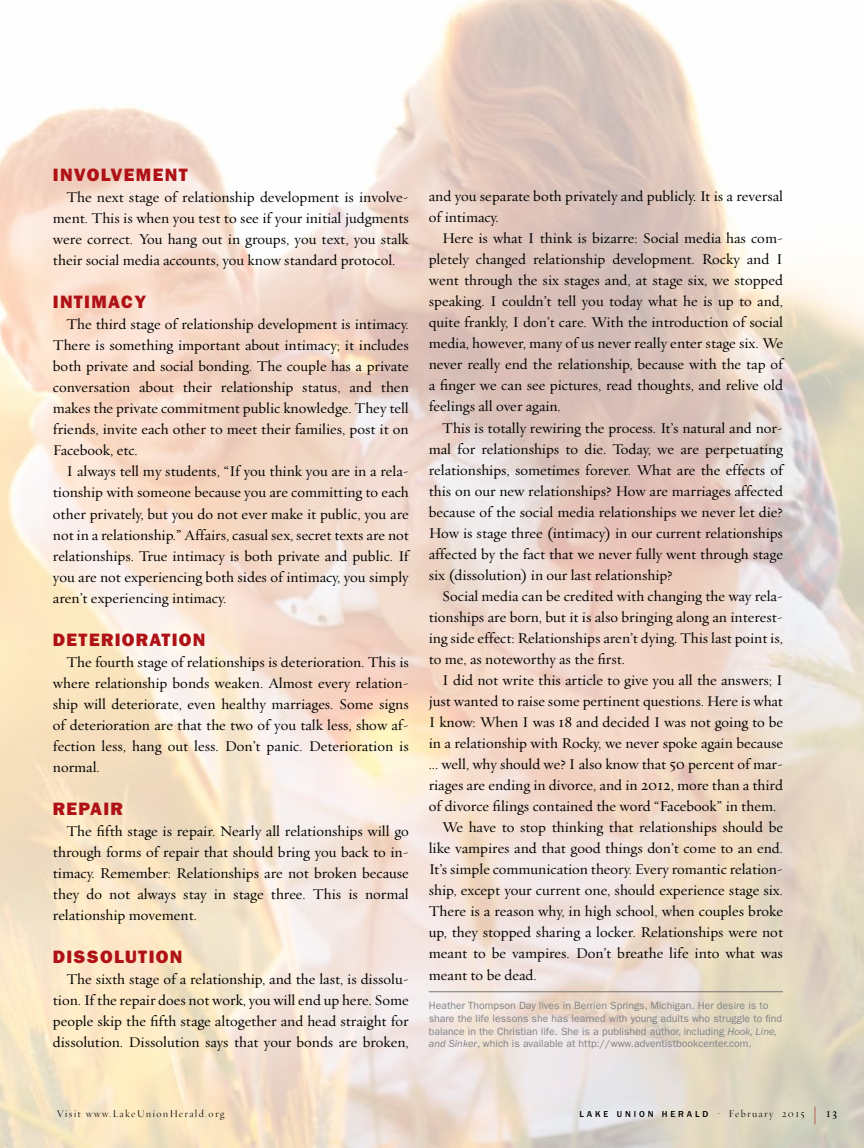
<style>
.page{position:relative;width:864px;height:1148px;background:#fff}
.page>*{position:absolute;margin:0;border:0;box-sizing:border-box;transform-origin:0 0}
.t1{font:18px "ITC Franklin Gothic Std Hvy";letter-spacing:.075em;color:#af1116}
.t2{font:15px/21px "Requiem Text";color:#000;text-align:justify}
.t3{font:10.5px/12.6px "ITC Franklin Gothic Std";color:#808285}
.t4{font:10.5px "Requiem Fine";letter-spacing:.12em;color:#000}
.t5{font:500 9px "ITC Franklin Gothic Std";letter-spacing:.32em;color:#000}
.s1{font-style:italic}
.s2{font-family:"Requiem Fine";font-weight:400;font-size:10.5px}
.s3{font-family:"ITC Franklin Gothic Std Bk X Cp";font-weight:400;font-size:18px;color:#a61f12}
.s4{font-family:"Requiem Text";font-weight:400;font-size:12px}
</style>
<div class="page">
<hr style="left:429px;top:991px;width:354px;height:1px;background:#777670">
<p class="t1" style="left:53px;top:164px;width:136px">INVOLVEMENT</p>
<p class="t2" style="left:53px;top:186px;width:357px;text-indent:14px">The next stage of relationship development is involve&shy;ment. This is when you test to see if your initial judgments were correct. You hang out in groups, you text, you stalk their social media accounts, you know standard protocol.</p>
<p class="t1" style="left:53px;top:292px;width:95px">INTIMACY</p>
<p class="t2" style="left:53px;top:313px;width:357px;text-indent:14px">The third stage of relationship development is intimacy.<br>There is something important about intimacy; it includes both private and social bonding. The couple has a private conversation about their relationship status, and then makes the private commitment public knowledge. They tell friends, invite each other to meet their families, post it on Facebook, etc.</p>
<p class="t2" style="left:53px;top:460px;width:357px;text-indent:14px">I always tell my students, “If you think you are in a rela&shy;tionship with someone because you are committing to each other privately, but you do not ever make it public, you are not in a relationship.” Affairs, casual sex, secret texts are not relationships. True intimacy is both private and public. If you are not experiencing both sides of intimacy, you simply aren’t experiencing intimacy.</p>
<p class="t1" style="left:53px;top:629px;width:154px">DETERIORATION</p>
<p class="t2" style="left:53px;top:651px;width:357px;text-indent:14px">The fourth stage of relationships is deterioration. This is where relationship bonds weaken. Almost every relation&shy;ship will deteriorate, even healthy marriages. Some signs of deterioration are that the two of you talk less, show af&shy;fection less, hang out less. Don’t panic. Deterioration is normal.</p>
<p class="t1" style="left:53px;top:798px;width:71px">REPAIR</p>
<p class="t2" style="left:53px;top:820px;width:357px;text-indent:14px">The fifth stage is repair. Nearly all relationships will go through forms of repair that should bring you back to in&shy;timacy. Remember: Relationships are not broken because they do not always stay in stage three. This is normal relationship movement.</p>
<p class="t1" style="left:53px;top:946px;width:131px">DISSOLUTION</p>
<p class="t2" style="left:53px;top:968px;width:357px;text-indent:14px">The sixth stage of a relationship, and the last, is dissolu&shy;tion. If the repair does not work, you will end up here. Some people skip the fifth stage altogether and head straight for dissolution. Dissolution says that your bonds are broken,</p>
<p class="t2" style="left:429px;top:185px;width:356px">and you separate both privately and publicly. It is a reversal of intimacy.</p>
<p class="t2" style="left:429px;top:227px;width:356px;text-indent:14px">Here is what I think is bizarre: Social media has com&shy;pletely changed relationship development. Rocky and I went through the six stages and, at stage six, we stopped speaking. I couldn’t tell you today what he is up to and, quite frankly, I don’t care. With the introduction of social media, however, many of us never really enter stage six. We never really end the relationship, because with the tap of a finger we can see pictures, read thoughts, and relive old feelings all over again.</p>
<p class="t2" style="left:429px;top:416px;width:356px;text-indent:14px">This is totally rewiring the process. It’s natural and nor&shy;mal for relationships to die. Today, we are perpetuating relationships, sometimes forever. What are the effects of this on our new relationships? How are marriages affected because of the social media relationships we never let die?<br>How is stage three (intimacy) in our current relationships affected by the fact that we never fully went through stage six (dissolution) in our last relationship?</p>
<p class="t2" style="left:429px;top:585px;width:356px;text-indent:14px">Social media can be credited with changing the way rela&shy;tionships are born, but it is also bringing along an interest&shy;ing side effect: Relationships aren’t dying. This last point is, to me, as noteworthy as the first.</p>
<p class="t2" style="left:442px;top:669px;width:342px">I did not write this article to give you all the answers; I</p>
<p class="t2" style="left:429px;top:690px;width:356px">just wanted to raise some pertinent questions. Here is what</p>
<p class="t2" style="left:429px;top:711px;width:356px">I know: When I was 18 and decided I was not going to be</p>
<p class="t2" style="left:429px;top:732px;width:356px">in a relationship with Rocky, we never spoke again because</p>
<p class="t2" style="left:429px;top:753px;width:356px">... well, why should we? I also know that 50 percent of mar-</p>
<p class="t2" style="left:429px;top:774px;width:356px">riages are ending in divorce, and in 2012, more than a third</p>
<p class="t2" style="left:429px;top:795px;width:349px">of divorce filings contained the word “Facebook” in them.</p>
<p class="t2" style="left:442px;top:816px;width:342px">We have to stop thinking that relationships should be</p>
<p class="t2" style="left:429px;top:837px;width:356px">like vampires and that good things don’t come to an end.</p>
<p class="t2" style="left:429px;top:858px;width:356px">It’s simple communication theory. Every romantic relation-</p>
<p class="t2" style="left:429px;top:879px;width:356px">ship, except your current one, should experience stage six.</p>
<p class="t2" style="left:429px;top:900px;width:356px">There is a reason why, in high school, when couples broke</p>
<p class="t2" style="left:429px;top:921px;width:356px">up, they stopped sharing a locker. Relationships were not</p>
<p class="t2" style="left:429px;top:942px;width:356px">meant to be vampires. Don’t breathe life into what was</p>
<p class="t2" style="left:429px;top:963px;width:109px">meant to be dead.</p>
<p class="t3" style="left:429px;top:999px;width:355px">Heather Thompson Day lives in Berrien Springs, Michigan. Her desire is to share the life lessons she has learned with young adults who struggle to find balance in the Christian life. She is a published author, including <span class="s1">Hook, Line, and Sinker</span>, which is available at http://www.adventistbookcenter.com.</p>
<p class="t4" style="left:57px;top:1106px;width:169px">Visit www.LakeUnionHerald.org</p>
<p class="t5" style="left:580px;top:1108px;width:259px">LAKE UNION HERAL D <span class="s2">• February 2015</span> <span class="s3">|</span> <span class="s4">13</span></p>
</div>
